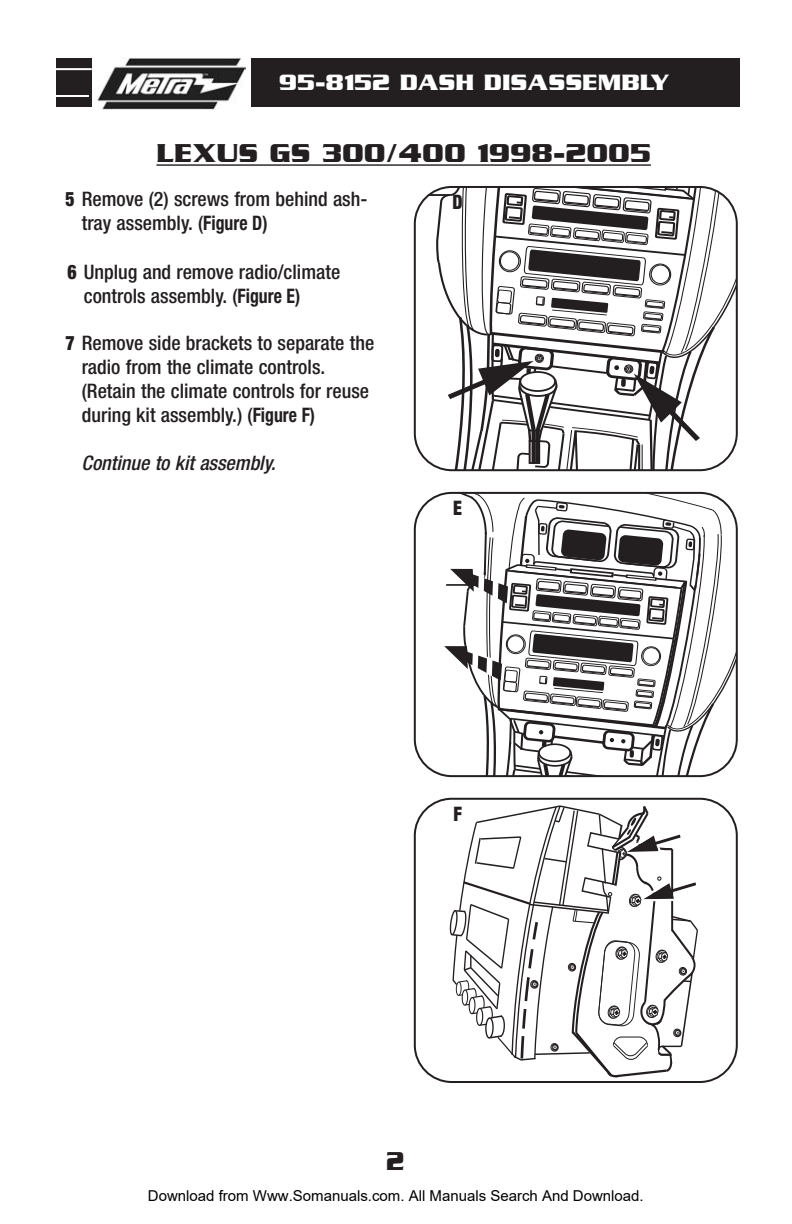
<style>
.page{position:relative;width:792px;height:1224px;background:#fff}
.page>*{position:absolute;margin:0;border:0;box-sizing:border-box;transform-origin:0 0}
.t1{font:700 28px "Serpentine ICG";color:#231f20}
.t2{font:700 28px "Serpentine ICG";color:#231f20;scale:.87 1}
.t3{font:700 24px "Serpentine ICG";color:#fff}
.t4{font:500 condensed 20px/24px "Helvetica Neue";color:#231f20}
.t5{font:italic 500 condensed 20px "Helvetica Neue";color:#231f20}
.t6{font:900 condensed 20px "Helvetica Neue";color:#231f20;scale:.89 1}
.t7{font:15px "Arial";color:#000}
.s1{font-weight:900}
.s2{font-weight:700}
</style>
<div class="page">
<div style="left:56px;top:59px;width:684px;height:48px;background:#231f20"></div>
<div style="left:93px;top:36px;width:158px;height:89px;background:#fff"></div>
<img style="left:97px;top:57px;width:148px;height:53px">
<hr style="left:0;top:95px;width:89px;height:2px;background:#fff">
<hr style="left:0;top:68px;width:92px;height:2px;background:#fff">
<hr style="left:156px;top:164px;width:495px;height:2px;background:#231f20">
<svg style="left:414px;top:186px;width:324px;height:285px"></svg>
<svg style="left:414px;top:492px;width:324px;height:285px"></svg>
<svg style="left:414px;top:798px;width:324px;height:285px"></svg>
<p class="t3" style="left:279px;top:67px;width:392px">95-8152 DASH DISASSEMBLY</p>
<h1 class="t1" style="left:156px;top:136px;width:496px">LEXUS GS 300/400 1998-2005</h1>
<p class="t4" style="left:82px;top:189px;width:287px;text-indent:-16px"><span class="s1">5</span> Remove (2) screws from behind ash&shy;tray assembly. (<span class="s2">Figure D)</span></p>
<p class="t4" style="left:84px;top:261px;width:258px;text-indent:-16px"><span class="s1">6</span> Unplug and remove radio/climate controls assembly. (<span class="s2">Figure E)</span></p>
<p class="t4" style="left:82px;top:333px;width:294px;text-indent:-16px"><span class="s1">7</span> Remove side brackets to separate the radio from the climate controls. (Retain the climate controls for reuse during kit assembly.) (<span class="s2">Figure F)</span></p>
<p class="t5" style="left:82px;top:456px;width:195px">Continue to kit assembly.</p>
<p class="t6" style="left:453px;top:195px;width:13px">D</p>
<p class="t6" style="left:453px;top:501px;width:11px">E</p>
<p class="t6" style="left:453px;top:806px;width:11px">F</p>
<h1 class="t2" style="left:386px;top:1144px;width:22px">2</h1>
<p class="t7" style="left:148px;top:1187px;width:497px">Download from Www.Somanuals.com. All Manuals Search And Download.</p>
</div>
